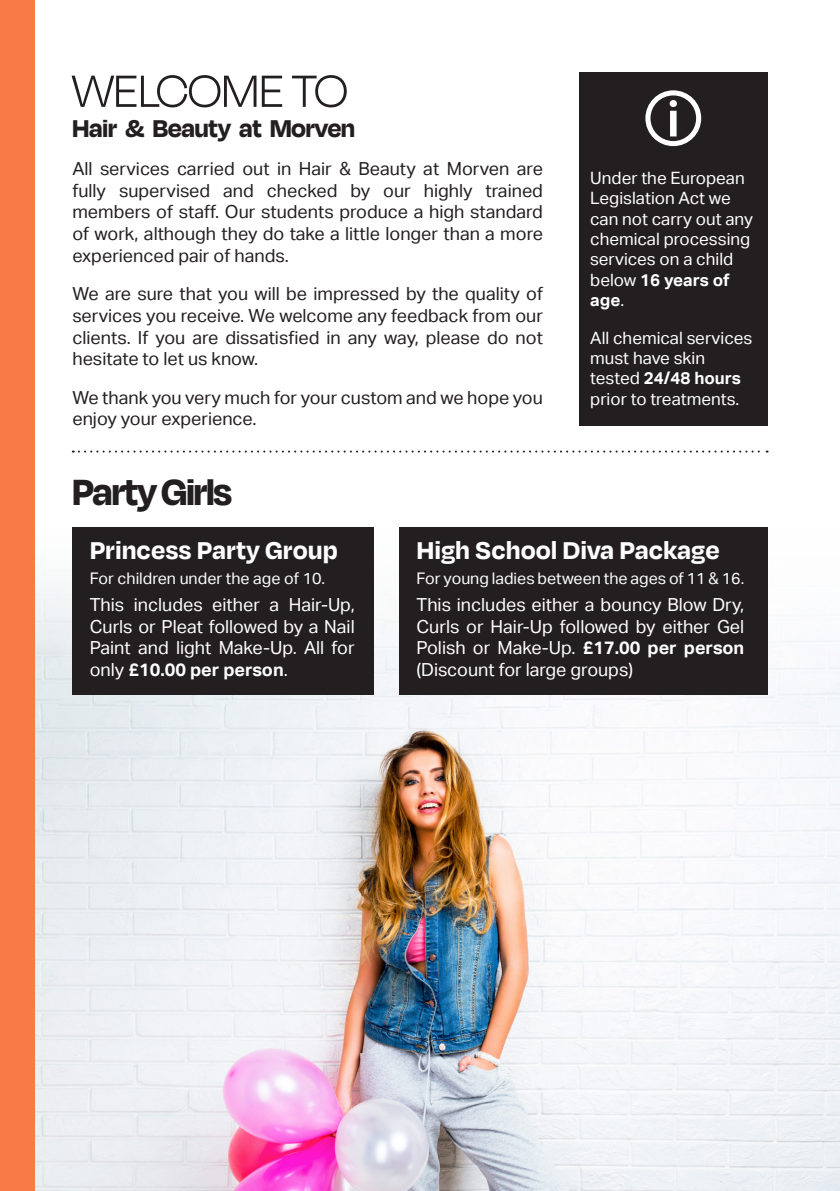
<style>
.page{position:relative;width:840px;height:1191px;background:#fff}
.page>*{position:absolute;margin:0;border:0;box-sizing:border-box;transform-origin:0 0}
.t1{font:300 52px "Degular Display";color:#231f20}
.t2{font:700 42px "Degular Display";letter-spacing:-.02em;color:#231f20}
.t3{font:700 28px "Degular";color:#fff}
.t4{font:700 28px "Degular Display";color:#231f20}
.t5{font:18px/21.6px "Aktiv Grotesk";color:#231f20;text-align:justify}
.t6{font:18px/21.6px "Aktiv Grotesk";color:#fff;text-align:justify}
.t7{font:17px/20.4px "Aktiv Grotesk";color:#fff}
.t8{font:16px "Aktiv Grotesk";color:#fff}
.s1{font-weight:700}
</style>
<div class="page">
<img style="left:34px;top:522px;width:804px;height:669px">
<div style="left:578px;top:72px;width:189px;height:353px;background:#231f20"></div>
<svg style="left:645px;top:90px;width:55px;height:56px"></svg>
<div style="left:72px;top:527px;width:301px;height:167px;background:#231f20"></div>
<svg style="left:73px;top:450px;width:694px;height:2px"></svg>
<div style="left:399px;top:527px;width:368px;height:167px;background:#231f20"></div>
<div style="left:0;top:0;width:34px;height:1191px;background:#f87a46"></div>
<p class="t1" style="left:72px;top:62px;width:276px">WELCOME TO</p>
<p class="t4" style="left:72px;top:112px;width:284px">Hair &amp; Beauty at Morven</p>
<p class="t5" style="left:72px;top:158px;width:472px">All services carried out in Hair &amp; Beauty at Morven are fully supervised and checked by our highly trained members of staff. Our students produce a high standard of work, although they do take a little longer than a more experienced pair of hands.</p>
<p class="t5" style="left:72px;top:283px;width:472px">We are sure that you will be impressed by the quality of services you receive. We welcome any feedback from our clients. If you are dissatisfied in any way, please do not hesitate to let us know.</p>
<p class="t5" style="left:72px;top:387px;width:471px">We thank you very much for your custom and we hope you enjoy your experience.</p>
<p class="t7" style="left:590px;top:168px;width:164px">Under the European<br>Legislation Act we can not carry out any chemical processing services on a child below <span class="s1">16 years of age</span>.</p>
<p class="t7" style="left:590px;top:327px;width:163px">All chemical services must have skin tested <span class="s1">24/48 hours </span>prior to treatments.</p>
<p class="t2" style="left:72px;top:467px;width:161px">Party Girls</p>
<p class="t3" style="left:90px;top:532px;width:249px">Princess Party Group</p>
<p class="t8" style="left:90px;top:569px;width:237px">For children under the age of 10.</p>
<p class="t6" style="left:90px;top:594px;width:266px">This includes either a Hair-Up, Curls or Pleat followed by a Nail Paint and light Make-Up. All for only <span class="s1">£10.00 per person</span>.</p>
<p class="t3" style="left:416px;top:532px;width:304px">High School Diva Package</p>
<p class="t8" style="left:416px;top:569px;width:329px">For young ladies between the ages of 11 &amp; 16.</p>
<p class="t6" style="left:416px;top:594px;width:329px">This includes either a bouncy Blow Dry, Curls or Hair-Up followed by either Gel Polish or Make-Up. <span class="s1">£17.00 per person </span>(Discount for large groups)</p>
</div>
